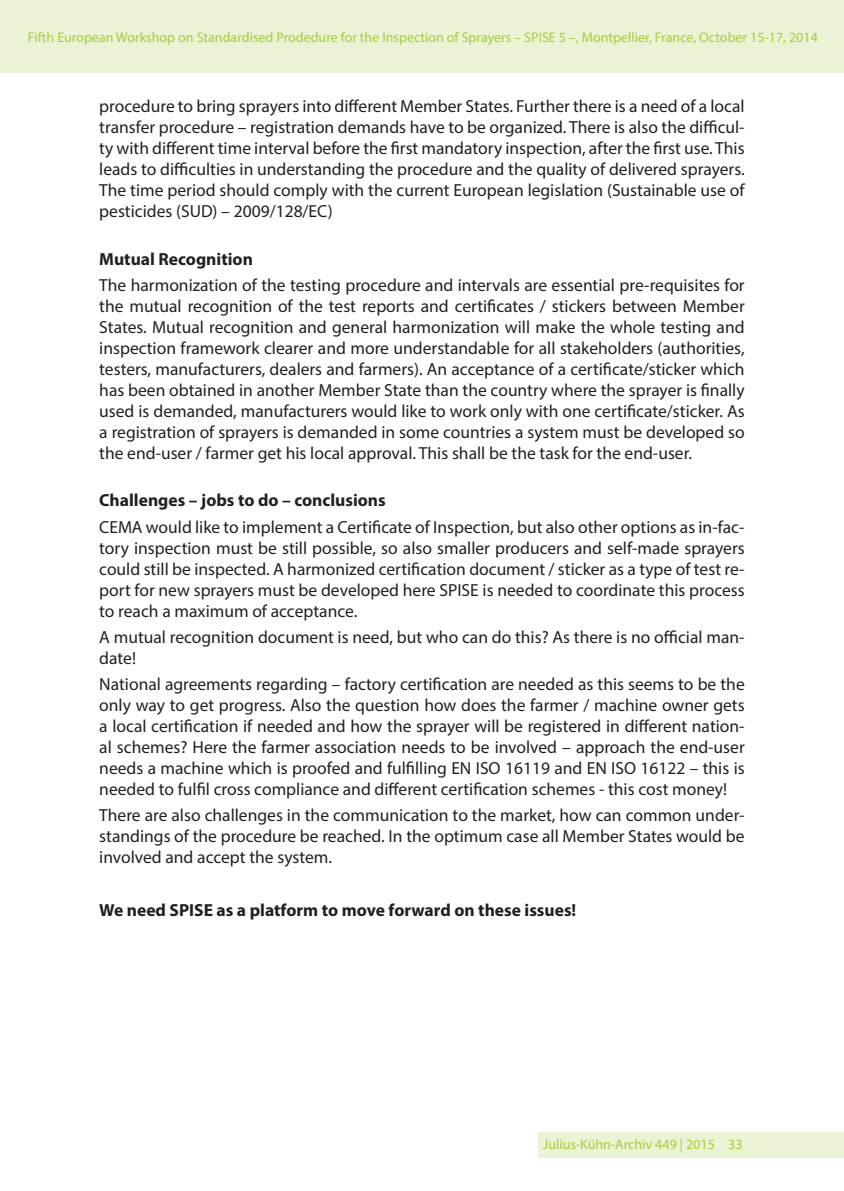
<style>
.page{position:relative;width:844px;height:1191px;background:#fff}
.page>*{position:absolute;margin:0;border:0;box-sizing:border-box;transform-origin:0 0}
.t1{font:17.5px/21px "Myriad Pro";color:#231f20;text-align:justify}
.t2{font:700 17.5px "Myriad Pro";color:#231f20}
.t3{font:14px "Myriad Pro";color:#a6ce39}
.s1{font-weight:700}
</style>
<div class="page">
<div style="left:0;top:0;width:843px;height:72px;background:#eaf3d4"></div>
<div style="left:538px;top:1132px;width:305px;height:25px;background:#eaf3d4"></div>
<p class="t3" style="left:28px;top:29px;width:791px">Fifth European Workshop on Standardised Prodedure for the Inspection of Sprayers – SPISE 5 –, Montpellier, France, October 15-17, 2014</p>
<p class="t1" style="left:99px;top:96px;width:646px">procedure to bring sprayers into different Member States. Further there is a need of a local transfer procedure – registration demands have to be organized. There is also the difficul&shy;ty with different time interval before the first mandatory inspection, after the first use. This leads to difficulties in understanding the procedure and the quality of delivered sprayers.<br>The time period should comply with the current European legislation (Sustainable use of pesticides (SUD) – 2009/128/EC)</p>
<p class="t1" style="left:99px;top:245px;width:646px;line-height:26.2px"><span class="s1">Mutual Recognition<br></span>The harmonization of the testing procedure and intervals are essential pre-requisites for</p>
<p class="t1" style="left:99px;top:295px;width:646px">the mutual recognition of the test reports and certificates / stickers between Member States. Mutual recognition and general harmonization will make the whole testing and inspection framework clearer and more understandable for all stakeholders (authorities, testers, manufacturers, dealers and farmers). An acceptance of a certificate/sticker which has been obtained in another Member State than the country where the sprayer is finally used is demanded, manufacturers would like to work only with one certificate/sticker. As a registration of sprayers is demanded in some countries a system must be developed so the end-user / farmer get his local approval. This shall be the task for the end-user.</p>
<p class="t1" style="left:99px;top:487px;width:646px;line-height:26.2px"><span class="s1">Challenges – jobs to do – conclusions<br></span>CEMA would like to implement a Certificate of Inspection, but also other options as in-fac-</p>
<p class="t1" style="left:99px;top:537px;width:646px">tory inspection must be still possible, so also smaller producers and self-made sprayers could still be inspected. A harmonized certification document / sticker as a type of test re&shy;port for new sprayers must be developed here SPISE is needed to coordinate this process to reach a maximum of acceptance.</p>
<p class="t1" style="left:99px;top:626px;width:646px">A mutual recognition document is need, but who can do this? As there is no official man&shy;date!</p>
<p class="t1" style="left:99px;top:673px;width:646px">National agreements regarding – factory certification are needed as this seems to be the only way to get progress. Also the question how does the farmer / machine owner gets a local certification if needed and how the sprayer will be registered in different nation&shy;al schemes? Here the farmer association needs to be involved – approach the end-user needs a machine which is proofed and fulfilling EN ISO 16119 and EN ISO 16122 – this is needed to fulfil cross compliance and different certification schemes - this cost money!</p>
<p class="t1" style="left:99px;top:804px;width:646px">There are also challenges in the communication to the market, how can common under&shy;standings of the procedure be reached. In the optimum case all Member States would be involved and accept the system.</p>
<p class="t2" style="left:99px;top:898px;width:478px">We need SPISE as a platform to move forward on these issues!</p>
<p class="t3" style="left:543px;top:1136px;width:173px">Julius-Kühn-Archiv 449 | 2015</p>
<p class="t3" style="left:728px;top:1135px;width:16px">33</p>
</div>
